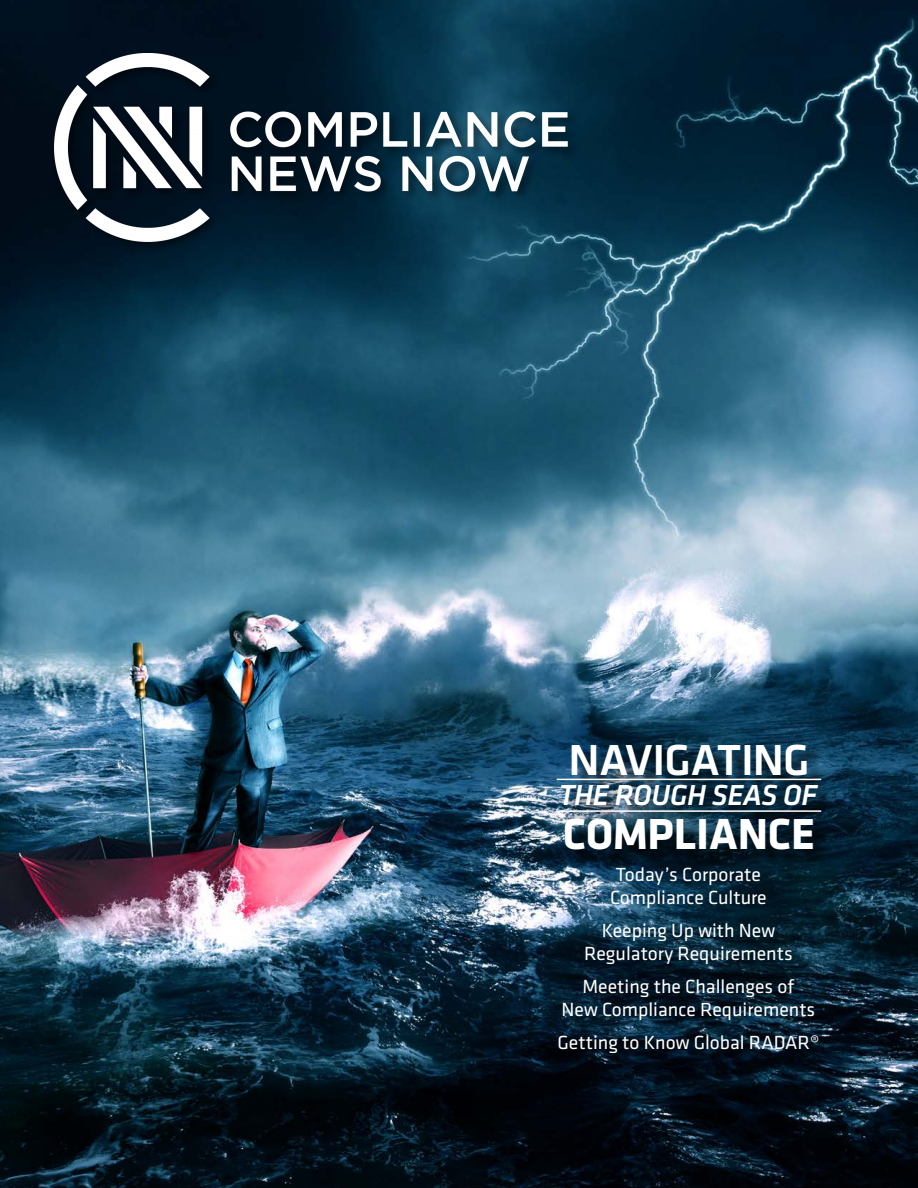
<style>
.page{position:relative;width:918px;height:1188px;background:#fff}
.page>*{position:absolute;margin:0;border:0;box-sizing:border-box;transform-origin:0 0}
.bebas_title_blue{font:700 45px "Klavika Basic";letter-spacing:-.005em;color:#fff}
.bebas_title_blue-2{font:500 45px "Klavika Basic";letter-spacing:-.02em;color:#fff}
.bebas_title_blue-3{font:italic 500 30px "Klavika Basic";letter-spacing:-.015em;color:#fff}
.bebas_text{font:19.8px "Klavika Basic";color:#fff}
</style>
<div class="page">
<img style="left:0;top:0;width:918px;height:1188px">
<div style="left:51px;top:51px;width:529px;height:203px;background:#000;opacity:.5"></div>
<img style="left:54px;top:54px;width:514px;height:187px">
<div style="left:560px;top:747px;width:279px;height:121px;background:#000;opacity:.75"></div>
<hr style="left:557px;top:779px;width:264px;height:1px;background:#fff">
<hr style="left:557px;top:810px;width:264px;height:2px;background:#fff">
<p class="bebas_title_blue-2" style="left:569px;top:729px;width:242px">NAVIGATING</p>
<p class="bebas_title_blue-3" style="left:559px;top:775px;width:260px">THE ROUGH SEAS OF</p>
<p class="bebas_title_blue" style="left:563px;top:801px;width:254px">COMPLIANCE</p>
<p class="bebas_text" style="left:616px;top:862px;width:146px">Today’s Corporate</p>
<p class="bebas_text" style="left:610px;top:885px;width:158px">Compliance Culture</p>
<p class="bebas_text" style="left:602px;top:918px;width:175px">Keeping Up with New</p>
<p class="bebas_text" style="left:584px;top:941px;width:210px">Regulatory Requirements</p>
<p class="bebas_text" style="left:583px;top:974px;width:213px">Meeting the Challenges of</p>
<p class="bebas_text" style="left:562px;top:997px;width:255px">New Compliance Requirements</p>
<p class="bebas_text" style="left:558px;top:1030px;width:263px">Getting to Know Global RADAR®</p>
</div>
